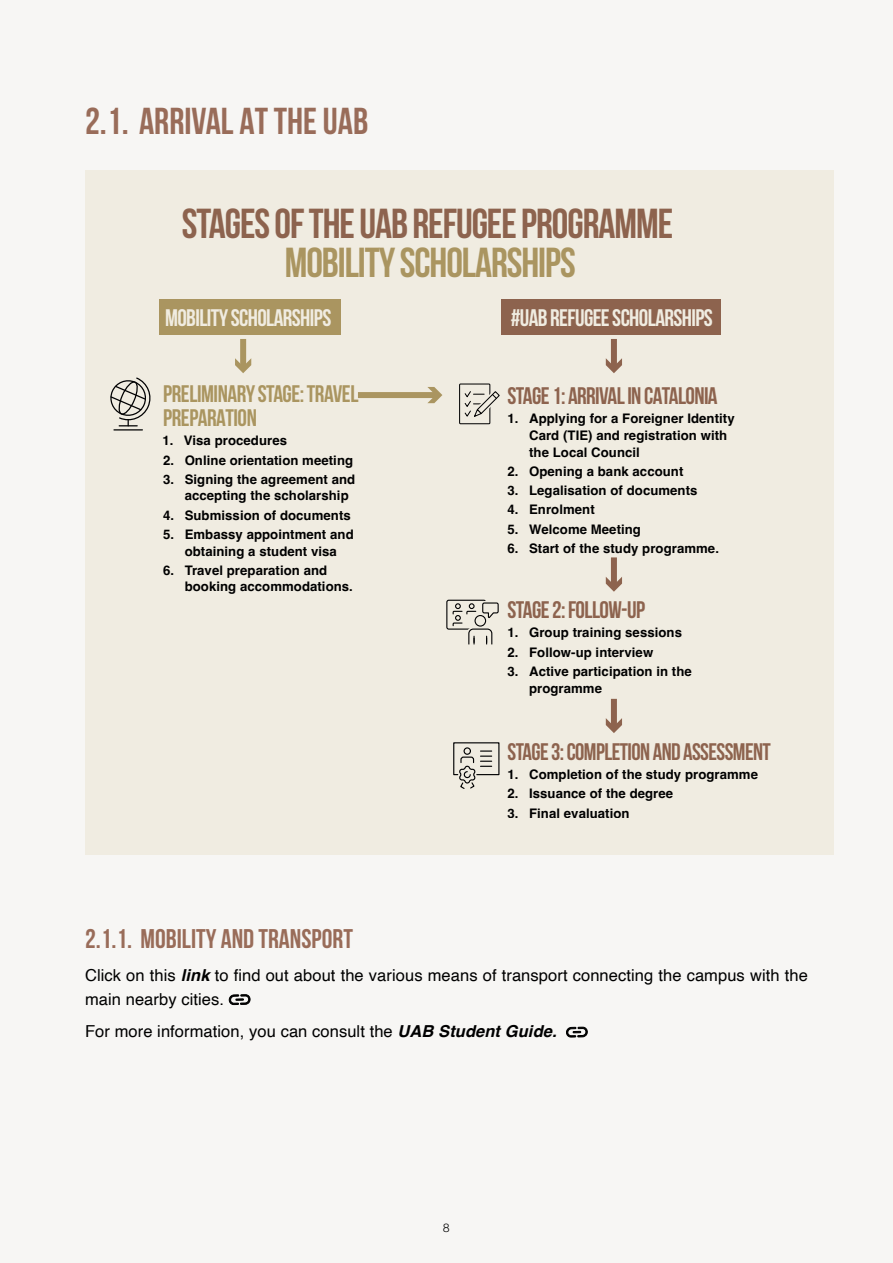
<style>
.page{position:relative;width:893px;height:1263px;background:#f7f6f4}
.page>*{position:absolute;margin:0;border:0;box-sizing:border-box;transform-origin:0 0}
.t1{font:700 41.85px "Bebas Neue";letter-spacing:-.025em;color:#966c59}
.t2{font:700 41.85px "Bebas Neue";letter-spacing:-.025em;color:#b5a16d}
.t3{font:700 37.5px "Bebas Neue";color:#996c59}
.t4{font:700 27px "Bebas Neue";color:#996c59}
.t5{font:700 24px "Bebas Neue";letter-spacing:-.025em;color:#966c59}
.t6{font:700 24px "Bebas Neue";letter-spacing:-.025em;color:#fff}
.t7{font:700 24px/24px "Bebas Neue";letter-spacing:-.02em;color:#b5a16d}
.t8{font:16.5px/24px "Helvetica";letter-spacing:.005em;color:#000}
.t9{font:200 13.5px "Sono";color:#000}
.t10{font:700 13.2px/16.8px "Helvetica";letter-spacing:.005em;color:#000}
.s1{font-weight:700;font-style:italic}
</style>
<div class="page">
<div style="left:85px;top:170px;width:748px;height:685px;background:#f0ece1"></div>
<div style="left:459px;top:383px;width:31px;height:41px;border:1px solid #020203"></div>
<svg style="left:464px;top:390px;width:36px;height:28px"></svg>
<svg style="left:110px;top:377px;width:41px;height:53px"></svg>
<div style="left:159px;top:299px;width:181px;height:36px;background:#aa9560"></div>
<div style="left:501px;top:299px;width:219px;height:36px;background:#8d634e"></div>
<div style="left:240px;top:339px;width:6px;height:29px;background:#aa9560"></div>
<svg style="left:235px;top:358px;width:16px;height:15px"></svg>
<div style="left:611px;top:339px;width:6px;height:29px;background:#8d634e"></div>
<svg style="left:606px;top:358px;width:16px;height:15px"></svg>
<div style="left:611px;top:557px;width:6px;height:29px;background:#8d634e"></div>
<svg style="left:606px;top:577px;width:16px;height:15px"></svg>
<div style="left:611px;top:699px;width:6px;height:29px;background:#8d634e"></div>
<svg style="left:606px;top:718px;width:16px;height:15px"></svg>
<div style="left:358px;top:392px;width:79px;height:6px;background:#aa9560"></div>
<svg style="left:427px;top:387px;width:15px;height:16px"></svg>
<svg style="left:453px;top:742px;width:47px;height:47px"></svg>
<svg style="left:446px;top:599px;width:53px;height:46px"></svg>
<svg style="left:228px;top:994px;width:22px;height:11px"></svg>
<svg style="left:566px;top:1026px;width:22px;height:12px"></svg>
<h2 class="t3" style="left:85px;top:101px;width:285px">2.1. ARRIVAL AT THE UAB</h2>
<h1 class="t1" style="left:182px;top:200px;width:493px">STAGES OF THE UAB REFUGEE PROGRAMME</h1>
<h1 class="t2" style="left:285px;top:239px;width:293px">MOBILITY SCHOLARSHIPS</h1>
<h3 class="t6" style="left:165px;top:305px;width:168px">MOBILITY SCHOLARSHIPS</h3>
<h3 class="t6" style="left:511px;top:305px;width:204px">#UAB REFUGEE SCHOLARSHIPS</h3>
<h3 class="t7" style="left:163px;top:382px;width:197px">PRELIMINARY STAGE: TRAVEL<br>PREPARATION</h3>
<p class="t10" style="left:162px;top:434px;width:126px">1. Visa procedures</p>
<p class="t10" style="left:163px;top:453px;width:192px">2. Online orientation meeting</p>
<p class="t10" style="left:185px;top:472px;width:172px;text-indent:-22px">3. Signing the agreement and accepting the scholarship</p>
<p class="t10" style="left:163px;top:508px;width:189px">4. Submission of documents</p>
<p class="t10" style="left:163px;top:527px;width:192px;text-align:center">5. Embassy appointment and obtaining a student visa</p>
<p class="t10" style="left:185px;top:563px;width:170px;text-indent:-22px">6. Travel preparation and booking accommodations.</p>
<h3 class="t5" style="left:508px;top:383px;width:212px">STAGE 1: ARRIVAL IN CATALONIA</h3>
<p class="t10" style="left:529px;top:412px;width:207px;text-indent:-22px">1. Applying for a Foreigner Identity<br>Card (TIE) and registration with the Local Council</p>
<p class="t10" style="left:508px;top:464px;width:177px">2. Opening a bank account</p>
<p class="t10" style="left:508px;top:484px;width:191px">3. Legalisation of documents</p>
<p class="t10" style="left:508px;top:503px;width:89px">4. Enrolment</p>
<p class="t10" style="left:508px;top:522px;width:135px">5. Welcome Meeting</p>
<p class="t10" style="left:508px;top:541px;width:213px">6. Start of the study programme.</p>
<h3 class="t5" style="left:508px;top:597px;width:139px">STAGE 2: FOLLOW-UP</h3>
<p class="t10" style="left:508px;top:626px;width:176px">1. Group training sessions</p>
<p class="t10" style="left:508px;top:645px;width:147px">2. Follow-up interview</p>
<p class="t10" style="left:529px;top:664px;width:164px;text-indent:-22px">3. Active participation in the programme</p>
<h3 class="t5" style="left:508px;top:738px;width:265px">STAGE 3: COMPLETION AND ASSESSMENT</h3>
<p class="t10" style="left:508px;top:768px;width:252px">1. Completion of the study programme</p>
<p class="t10" style="left:508px;top:787px;width:167px">2. Issuance of the degree</p>
<p class="t10" style="left:508px;top:806px;width:124px">3. Final evaluation</p>
<h3 class="t4" style="left:85px;top:924px;width:269px">2.1.1. MOBILITY AND TRANSPORT</h3>
<p class="t8" style="left:85px;top:964px;width:724px">Click on this <span class="s1">link</span> to find out about the various means of transport connecting the campus with the main nearby cities.</p>
<p class="t8" style="left:85px;top:1020px;width:473px">For more information, you can consult the <span class="s1">UAB Student Guide.</span></p>
<p class="t9" style="left:442px;top:1218px;width:10px">8</p>
</div>
